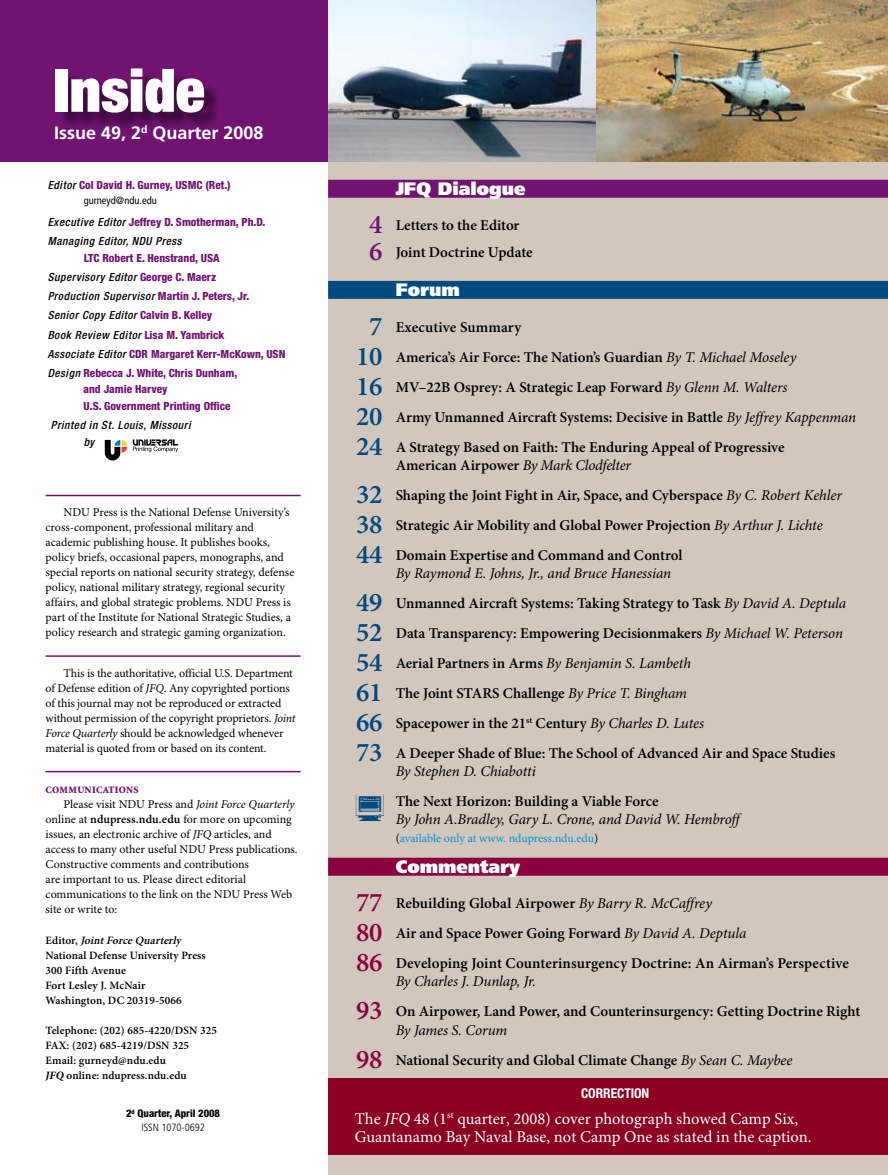
<style>
.page{position:relative;width:888px;height:1175px;background:#fff}
.page>*{position:absolute;margin:0;border:0;box-sizing:border-box;transform-origin:0 0}
.t1{font:900 condensed 60px "Helvetica Neue LT Std";letter-spacing:.005em;color:#fff}
.t2{font:900 18px "Frutiger LT Std";color:#fff}
.t3{font:700 18px "Frutiger LT Std";color:#fff}
.t4{font:16.5px/18px "Minion Pro";color:#fff}
.t5{font:600 15px/30px "Minion Pro";color:#000}
.t6{font:italic 15px "Minion Pro";letter-spacing:-.01em;color:#000}
.t7{font:700 condensed 13.5px "Helvetica Neue LT Std";letter-spacing:-.005em;color:#fff}
.t8{font:12px/15px "Minion Pro";letter-spacing:-.005em;color:#000}
.t9{font:12px "Minion Pro";letter-spacing:-.005em;color:#0095da}
.t10{font:800 condensed 11.25px/19.2px "Helvetica Neue LT Std";color:#711471}
.t11{font:600 11.25px/15px "Minion Pro";letter-spacing:.01em;color:#000}
.t12{font:italic 500 condensed 11.25px/19.2px "Helvetica Neue LT Std";letter-spacing:.05em;color:#000}
.t13{font:800 condensed 10.5px "Helvetica Neue LT Std";color:#000}
.t14{font:condensed 10.5px "Frutiger LT Std";color:#000}
.t15{font:300 condensed 10.5px "Frutiger LT Std";color:#000}
.t16{font:900 9.75px "Minion Std";letter-spacing:.03em;color:#711471}
.s1{font-weight:500;font-style:italic;color:#000}
.s2{font-weight:800;font-style:normal;color:#711471}
.s3{font-style:italic}
.s4{font-weight:600}
.s5{font-weight:700;font-style:italic}
.s6{font-size:27px;color:#711471}
.s7{font-size:27px;color:#004a80}
.s8{font-weight:400;font-style:italic}
.s9{font-size:27px;color:#d2c7bc}
.s10{color:#000}
.s11{font-size:27px;color:#8b0040}
</style>
<div class="page">
<div style="left:328px;top:0;width:560px;height:1174px;background:#d2c7bc"></div>
<hr style="left:46px;top:495px;width:255px;height:1px;background:#711471">
<hr style="left:46px;top:655px;width:255px;height:2px;background:#711471">
<hr style="left:46px;top:771px;width:255px;height:1px;background:#711471">
<div style="left:0;top:0;width:378px;height:162px;background:#711471"></div>
<div style="left:58px;top:71px;width:337px;height:97px;background:#000;opacity:.5"></div>
<div style="left:328px;top:180px;width:560px;height:18px;background:#711471"></div>
<div style="left:328px;top:281px;width:560px;height:18px;background:#004a80"></div>
<div style="left:328px;top:857px;width:560px;height:18px;background:#8b0040"></div>
<svg style="left:105px;top:440px;width:22px;height:20px"></svg>
<svg style="left:133px;top:439px;width:45px;height:13px"></svg>
<div style="left:329px;top:1078px;width:559px;height:77px;background:#8b0021"></div>
<img style="left:328px;top:0;width:560px;height:162px">
<h1 class="t1" style="left:54px;top:52px;width:152px">Inside</h1>
<p class="t3" style="left:54px;top:122px;width:211px">Issue 49, 2<sup>d</sup> Quarter 2008</p>
<p class="t10" style="left:48px;top:175px;width:185px"><span class="s1">Editor</span> Col David H. Gurney, USMC (Ret.)</p>
<p class="t14" style="left:84px;top:194px;width:75px">gurneyd@ndu.edu</p>
<p class="t12" style="left:48px;top:212px;width:219px">Executive Editor <span class="s2">Jeffrey D. Smotherman, Ph.D.<br></span>Managing Editor, NDU Press</p>
<p class="t10" style="left:48px;top:248px;width:239px;text-indent:36px">LTC Robert E. Henstrand, USA<br><span class="s1">Supervisory Editor</span> George C. Maerz<br><span class="s1">Production Supervisor</span> Martin J. Peters, Jr.<br><span class="s1">Senior Copy Editor</span> Calvin B. Kelley<br><span class="s1">Book Review Editor</span> Lisa M. Yambrick<br><span class="s1">Associate Editor</span> CDR Margaret Kerr-McKown, USN <span class="s1">Design</span> Rebecca J. White, Chris Dunham,</p>
<p class="t10" style="left:83px;top:381px;width:149px;line-height:16.5px">and Jamie Harvey<br>U.S. Government Printing Office</p>
<p class="t12" style="left:84px;top:417px;width:108px;line-height:16.5px;text-indent:-33px">Printed in St. Louis, Missouri by</p>
<p class="t8" style="left:46px;top:505px;width:250px;text-indent:18px">NDU Press is the National Defense University’s cross-component, professional military and academic publishing house. It publishes books, policy briefs, occasional papers, monographs, and special reports on national security strategy, defense policy, national military strategy, regional security affairs, and global strategic problems. NDU Press is part of the Institute for National Strategic Studies, a policy research and strategic gaming organization.</p>
<p class="t8" style="left:46px;top:666px;width:251px;text-indent:18px">This is the authoritative, official U.S. Department of Defense edition of <span class="s3">JFQ</span>. Any copyrighted portions of this journal may not be reproduced or extracted without permission of the copyright proprietors. <span class="s3">Joint Force Quarterly</span> should be acknowledged whenever material is quoted from or based on its content.</p>
<p class="t16" style="left:46px;top:785px;width:94px">COMMUNICATIONS</p>
<p class="t8" style="left:46px;top:797px;width:254px;text-indent:18px">Please visit NDU Press and <span class="s3">Joint Force Quarterly </span>online at <span class="s4">ndupress.ndu.edu</span> for more on upcoming issues, an electronic archive of <span class="s3">JFQ</span> articles, and access to many other useful NDU Press publications.<br>Constructive comments and contributions<br>are important to us. Please direct editorial communications to the link on the NDU Press Web site or write to:</p>
<p class="t11" style="left:46px;top:933px;width:162px">E d i t o r , <span class="s3">JointForceQuarterly<br></span>National Defense University Press<br>300 Fifth Avenue<br>Fort Lesley J. McNair<br>Washington, DC 20319-5066</p>
<p class="t11" style="left:46px;top:1023px;width:173px">Telephone: (202) 685-4220/DSN 325<br>FAX: (202) 685-4219/DSN 325<br>Email: gurneyd@ndu.edu<br><span class="s5">JFQ</span> online: ndupress.ndu.edu</p>
<p class="t13" style="left:126px;top:1107px;width:95px">2<sup>d</sup> Quarter, April 2008</p>
<p class="t15" style="left:141px;top:1121px;width:65px">ISSN 1070-0692</p>
<p class="t2" style="left:396px;top:178px;width:131px">JFQ Dialogue</p>
<p class="t5" style="left:369px;top:213px;width:165px;line-height:27px"><span class="s6">4</span> Letters to the Editor<br><span class="s6">6</span> Joint Doctrine Update</p>
<p class="t2" style="left:396px;top:279px;width:66px">Forum</p>
<p class="t5" style="left:356px;top:312px;width:502px;text-indent:13px"><span class="s7">7</span> Executive Summary<br><span class="s7">10</span> America’s Air Force: The Nation’s Guardian <span class="s8">By T. Michael Moseley<br></span><span class="s7">16</span> MV–22B Osprey: A Strategic Leap Forward <span class="s8">By Glenn M. Walters<br></span><span class="s7">20</span> Army Unmanned Aircraft Systems: Decisive in Battle <span class="s8">By Jeffrey Kappenman </span><span class="s7">24</span> A Strategy Based on Faith: The Enduring Appeal of Progressive</p>
<p class="t5" style="left:356px;top:450px;width:487px;text-indent:40px">American Airpower <span class="s8">By Mark Clodfelter<br></span><span class="s7">32</span> Shaping the Joint Fight in Air, Space, and Cyberspace <span class="s8">By C. Robert Kehler </span><span class="s7">38</span> Strategic Air Mobility and Global Power Projection <span class="s8">By Arthur J. Lichte </span><span class="s7">44</span> Domain Expertise and Command and Control</p>
<p class="t5" style="left:356px;top:558px;width:492px;text-indent:40px"><span class="s8">By Raymond E. Johns, Jr., and Bruce Hanessian<br></span><span class="s7">49</span> Unmanned Aircraft Systems: Taking Strategy to Task <span class="s8">By David A. Deptula </span><span class="s7">52</span> Data Transparency: Empowering Decisionmakers <span class="s8">By Michael W. Peterson </span><span class="s7">54</span> Aerial Partners in Arms <span class="s8">By Benjamin S. Lambeth<br></span><span class="s7">61</span> The Joint STARS Challenge <span class="s8">By Price T. Bingham<br></span><span class="s7">66</span> Spacepower in the 21<sup>st</sup> Century <span class="s8">By Charles D. Lutes<br></span><span class="s7">73</span> A Deeper Shade of Blue: The School of Advanced Air and Space Studies</p>
<p class="t5" style="left:369px;top:756px;width:291px;text-indent:27px"><span class="s8">By Stephen D. Chiabotti<br></span><span class="s9">1</span> The Next Horizon: Building a Viable Force</p>
<p class="t6" style="left:396px;top:810px;width:345px">By John A.Bradley, Gary L. Crone, and David W. Hembroff</p>
<p class="t9" style="left:396px;top:830px;width:204px"><span class="s10">(</span>available only at www. ndupress.ndu.edu<span class="s10">)</span></p>
<p class="t2" style="left:396px;top:855px;width:126px">Commentary</p>
<p class="t5" style="left:356px;top:889px;width:494px"><span class="s11">77</span> Rebuilding Global Airpower <span class="s8">By Barry R. McCaffrey<br></span><span class="s11">80</span> Air and Space Power Going Forward <span class="s8">By David A. Deptula<br></span><span class="s11">86</span> Developing Joint Counterinsurgency Doctrine: An Airman’s Perspective</p>
<p class="t5" style="left:356px;top:967px;width:506px;text-indent:40px"><span class="s8">By Charles J. Dunlap, Jr.<br></span><span class="s11">93</span> On Airpower, Land Power, and Counterinsurgency: Getting Doctrine Right</p>
<p class="t5" style="left:356px;top:1015px;width:438px;text-indent:40px"><span class="s8">By James S. Corum<br></span><span class="s11">98</span> National Security and Global Climate Change <span class="s8">By Sean C. Maybee</span></p>
<p class="t7" style="left:581px;top:1085px;width:70px">CORRECTION</p>
<p class="t4" style="left:355px;top:1110px;width:458px">The <span class="s3">JFQ</span> 48 (1<sup>st</sup> quarter, 2008) cover photograph showed Camp Six,<br>Guantanamo Bay Naval Base, not Camp One as stated in the caption.</p>
</div>
